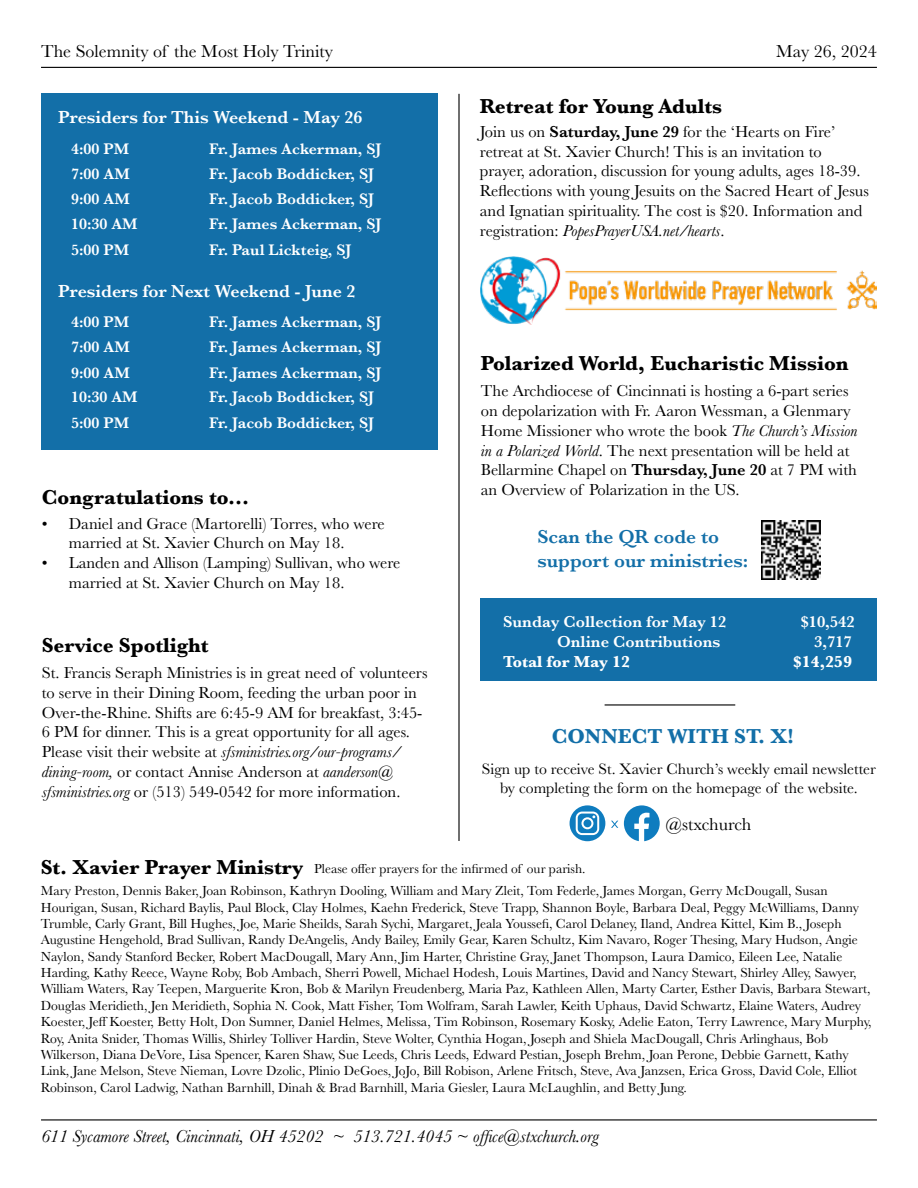
<style>
.page{position:relative;width:918px;height:1188px;background:#fff}
.page>*{position:absolute;margin:0;border:0;box-sizing:border-box;transform-origin:0 0}
.t1{font:700 21px "Baskerville";color:#000}
.t2{font:700 21px "Baskerville";color:#136fa8}
.t3{font:600 19.5px/23.4px "Baskerville";color:#136fa8}
.t4{font:italic 18px "Baskerville";color:#000}
.t5{font:600 18px "Baskerville";color:#fff}
.t6{font:18px "Baskerville";color:#000}
.t7{font:16.5px/19.8px "Baskerville";color:#000}
.t8{font:600 16.5px "Baskerville";color:#fff}
.t9{font:700 16.5px "Baskerville";color:#fff}
.t10{font:600 15.9px "Baskerville";color:#fff}
.t11{font:15.75px/18.9px "Baskerville";color:#000;text-align:center}
.t12{font:13.65px/16.4px "Baskerville";color:#000}
.t13{font:13.5px "Baskerville";color:#000}
.s1{font-style:italic}
.s2{font-weight:600}
.s3{font-weight:700;font-size:21px}
</style>
<div class="page">
<hr style="left:41px;top:1119px;width:836px;height:1px;background:#000">
<hr style="left:41px;top:67px;width:836px;height:1px;background:#000">
<div style="left:41px;top:93px;width:396px;height:357px;background:#136fa8"></div>
<hr style="left:458px;top:94px;width:2px;height:747px;background:#000">
<svg style="left:624px;top:805px;width:35px;height:36px"></svg>
<svg style="left:570px;top:805px;width:35px;height:36px"></svg>
<svg style="left:611px;top:821px;width:7px;height:7px"></svg>
<hr style="left:605px;top:704px;width:130px;height:2px;background:#000">
<div style="left:481px;top:599px;width:396px;height:82px;background:#136fa8"></div>
<img style="left:481px;top:257px;width:396px;height:68px">
<img style="left:762px;top:521px;width:58px;height:58px">
<h3 class="t6" style="left:41px;top:40px;width:294px">The Solemnity of the Most Holy Trinity</h3>
<h3 class="t5" style="left:58px;top:105px;width:306px">Presiders for This Weekend - May 26</h3>
<p class="t10" style="left:71px;top:137px;width:59px">4:00 PM</p>
<p class="t10" style="left:209px;top:137px;width:174px">Fr. James Ackerman, SJ</p>
<p class="t10" style="left:71px;top:163px;width:60px">7:00 AM</p>
<p class="t10" style="left:209px;top:163px;width:167px">Fr. Jacob Boddicker, SJ</p>
<p class="t10" style="left:71px;top:188px;width:60px">9:00 AM</p>
<p class="t10" style="left:209px;top:188px;width:167px">Fr. Jacob Boddicker, SJ</p>
<p class="t10" style="left:71px;top:213px;width:68px">10:30 AM</p>
<p class="t10" style="left:209px;top:213px;width:174px">Fr. James Ackerman, SJ</p>
<p class="t10" style="left:71px;top:239px;width:59px">5:00 PM</p>
<p class="t10" style="left:209px;top:239px;width:144px">Fr. Paul Lickteig, SJ</p>
<h3 class="t5" style="left:58px;top:279px;width:299px">Presiders for Next Weekend - June 2</h3>
<p class="t10" style="left:71px;top:311px;width:59px">4:00 PM</p>
<p class="t10" style="left:209px;top:311px;width:174px">Fr. James Ackerman, SJ</p>
<p class="t10" style="left:71px;top:336px;width:60px">7:00 AM</p>
<p class="t10" style="left:209px;top:336px;width:174px">Fr. James Ackerman, SJ</p>
<p class="t10" style="left:71px;top:361px;width:60px">9:00 AM</p>
<p class="t10" style="left:209px;top:361px;width:174px">Fr. James Ackerman, SJ</p>
<p class="t10" style="left:71px;top:386px;width:68px">10:30 AM</p>
<p class="t10" style="left:209px;top:386px;width:167px">Fr. Jacob Boddicker, SJ</p>
<p class="t10" style="left:71px;top:411px;width:59px">5:00 PM</p>
<p class="t10" style="left:209px;top:411px;width:167px">Fr. Jacob Boddicker, SJ</p>
<h1 class="t1" style="left:42px;top:482px;width:209px">Congratulations to...</h1>
<p class="t7" style="left:69px;top:514px;width:318px;text-indent:-27px">• Daniel and Grace (Martorelli) Torres, who were married at St. Xavier Church on May 18.</p>
<p class="t7" style="left:69px;top:553px;width:333px;text-indent:-27px">• Landen and Allison (Lamping) Sullivan, who were married at St. Xavier Church on May 18.</p>
<h1 class="t1" style="left:42px;top:630px;width:168px">Service Spotlight</h1>
<p class="t7" style="left:42px;top:663px;width:387px">St. Francis Seraph Ministries is in great need of volunteers to serve in their Dining Room, feeding the urban poor in Over-the-Rhine. Shifts are 6:45-9 AM for breakfast, 3:45- 6 PM for dinner. This is a great opportunity for all ages.<br>Please visit their website at <span class="s1">sfsministries.org/our-programs/ dining-room,</span> or contact Annise Anderson at <span class="s1">aanderson@ sfsministries.org</span> or (513) 549-0542 for more information.</p>
<h3 class="t6" style="left:776px;top:40px;width:102px">May 26, 2024</h3>
<h1 class="t1" style="left:480px;top:91px;width:244px">Retreat for Young Adults</h1>
<p class="t7" style="left:480px;top:122px;width:391px">Join us on <span class="s2">Saturday, June 29</span> for the ‘Hearts on Fire’ retreat at St. Xavier Church! This is an invitation to prayer, adoration, discussion for young adults, ages 18-39.<br>Reflections with young Jesuits on the Sacred Heart of Jesus and Ignatian spirituality. The cost is $20. Information and registration: <span class="s1">PopesPrayerUSA.net/hearts</span>.</p>
<h1 class="t1" style="left:481px;top:348px;width:369px">Polarized World, Eucharistic Mission</h1>
<p class="t7" style="left:481px;top:381px;width:378px">The Archdiocese of Cincinnati is hosting a 6-part series on depolarization with Fr. Aaron Wessman, a Glenmary Home Missioner who wrote the book <span class="s1">The Church’s Mission in a Polarized World</span>. The next presentation will be held at Bellarmine Chapel on <span class="s2">Thursday, June 20</span> at 7 PM with an Overview of Polarization in the US.</p>
<h2 class="t3" style="left:537px;top:525px;width:212px">Scan the QR code to support our ministries:</h2>
<p class="t8" style="left:503px;top:610px;width:225px">Sunday Collection for May 12</p>
<p class="t8" style="left:801px;top:610px;width:55px">$10,542</p>
<p class="t8" style="left:557px;top:630px;width:165px">Online Contributions</p>
<p class="t8" style="left:814px;top:630px;width:39px">3,717</p>
<p class="t9" style="left:503px;top:650px;width:128px">Total for May 12</p>
<p class="t9" style="left:793px;top:650px;width:60px">$14,259</p>
<h1 class="t2" style="left:552px;top:721px;width:244px">CONNECT WITH ST. X!</h1>
<p class="t11" style="left:482px;top:760px;width:396px">Sign up to receive St. Xavier Church’s weekly email newsletter by completing the form on the homepage of the website.</p>
<h3 class="t6" style="left:666px;top:813px;width:87px">@stxchurch</h3>
<p class="t13" style="left:41px;top:860px;width:546px"><span class="s3">St. Xavier Prayer Ministry</span> Please offer prayers for the infirmed of our parish.</p>
<p class="t12" style="left:41px;top:883px;width:832px">Mary Preston, Dennis Baker, Joan Robinson, Kathryn Dooling, William and Mary Zleit, Tom Federle, James Morgan, Gerry McDougall, Susan Hourigan, Susan, Richard Baylis, Paul Block, Clay Holmes, Kaehn Frederick, Steve Trapp, Shannon Boyle, Barbara Deal, Peggy McWilliams, Danny Trumble, Carly Grant, Bill Hughes, Joe, Marie Sheilds, Sarah Sychi, Margaret, Jeala Youssefi, Carol Delaney, Iland, Andrea Kittel, Kim B., Joseph Augustine Hengehold, Brad Sullivan, Randy DeAngelis, Andy Bailey, Emily Gear, Karen Schultz, Kim Navaro, Roger Thesing, Mary Hudson, Angie Naylon, Sandy Stanford Becker, Robert MacDougall, Mary Ann, Jim Harter, Christine Gray, Janet Thompson, Laura Damico, Eileen Lee, Natalie Harding, Kathy Reece, Wayne Roby, Bob Ambach, Sherri Powell, Michael Hodesh, Louis Martines, David and Nancy Stewart, Shirley Alley, Sawyer, William Waters, Ray Teepen, Marguerite Kron, Bob &amp; Marilyn Freudenberg, Maria Paz, Kathleen Allen, Marty Carter, Esther Davis, Barbara Stewart, Douglas Meridieth, Jen Meridieth, Sophia N. Cook, Matt Fisher, Tom Wolfram, Sarah Lawler, Keith Uphaus, David Schwartz, Elaine Waters, Audrey Koester, Jeff Koester, Betty Holt, Don Sumner, Daniel Helmes, Melissa, Tim Robinson, Rosemary Kosky, Adelie Eaton, Terry Lawrence, Mary Murphy, Roy, Anita Snider, Thomas Willis, Shirley Tolliver Hardin, Steve Wolter, Cynthia Hogan, Joseph and Shiela MacDougall, Chris Arlinghaus, Bob Wilkerson, Diana DeVore, Lisa Spencer, Karen Shaw, Sue Leeds, Chris Leeds, Edward Pestian, Joseph Brehm, Joan Perone, Debbie Garnett, Kathy Link, Jane Melson, Steve Nieman, Lovre Dzolic, Plinio DeGoes, JoJo, Bill Robison, Arlene Fritsch, Steve, Ava Janzsen, Erica Gross, David Cole, Elliot Robinson, Carol Ladwig, Nathan Barnhill, Dinah &amp; Brad Barnhill, Maria Giesler, Laura McLaughlin, and Betty Jung.</p>
<h3 class="t4" style="left:41px;top:1125px;width:559px">611 Sycamore Street, Cincinnati, OH 45202 ~ 513.721.4045 ~ office@stxchurch.org</h3>
</div>
